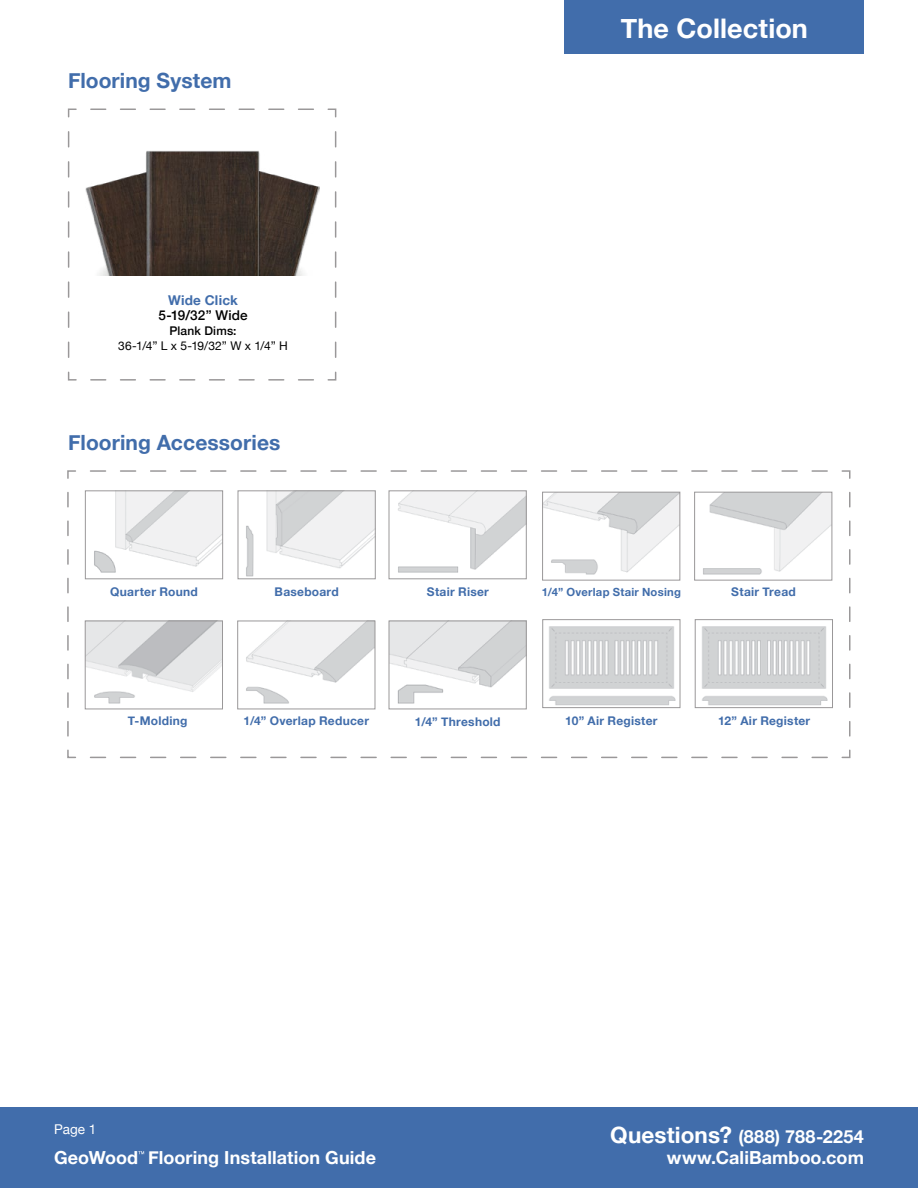
<style>
.page{position:relative;width:918px;height:1188px;background:#fff}
.page>*{position:absolute;margin:0;border:0;box-sizing:border-box;transform-origin:0 0}
.t1{font:700 27px "Helvetica Neue";letter-spacing:.005em;color:#fff}
.t2{font:700 21px "Helvetica Neue";letter-spacing:.005em;color:#416dab}
.t3{font:700 18px "Helvetica Neue";letter-spacing:.005em;color:#fff}
.t4{font:500 13.5px "Helvetica Neue";letter-spacing:.01em;color:#000}
.t5{font:700 13.5px "Helvetica Neue";letter-spacing:.015em;color:#416dab}
.t6{font:13.5px "Helvetica Neue";color:#fff}
.t7{font:700 12px "Helvetica Neue";letter-spacing:.025em;color:#416dab}
.t8{font:12px "Helvetica Neue";color:#000}
.t9{font:500 12px "Helvetica Neue";letter-spacing:.015em;color:#000}
.t10{font:700 11.25px "Helvetica Neue";letter-spacing:.025em;color:#416dab}
.s1{font-size:22.5px}
</style>
<div class="page">
<div style="left:565px;top:0;width:299px;height:54px;background:#416dab"></div>
<div style="left:0;top:1107px;width:918px;height:81px;background:#416dab"></div>
<svg style="left:138px;top:1151px;width:6px;height:3px"></svg>
<svg style="left:67px;top:108px;width:270px;height:273px"></svg>
<img style="left:86px;top:144px;width:233px;height:132px">
<svg style="left:67px;top:470px;width:784px;height:289px"></svg>
<img style="left:87px;top:493px;width:134px;height:84px">
<div style="left:85px;top:491px;width:138px;height:88px;border:1px solid #9a9899"></div>
<img style="left:240px;top:493px;width:133px;height:84px">
<div style="left:238px;top:491px;width:137px;height:88px;border:1px solid #9a9899"></div>
<img style="left:545px;top:621px;width:133px;height:85px">
<div style="left:543px;top:619px;width:137px;height:89px;border:1px solid #9a9899"></div>
<img style="left:391px;top:493px;width:133px;height:84px">
<div style="left:389px;top:491px;width:137px;height:88px;border:1px solid #9a9899"></div>
<img style="left:544px;top:494px;width:134px;height:84px">
<div style="left:542px;top:492px;width:138px;height:88px;border:1px solid #9a9899"></div>
<img style="left:697px;top:621px;width:134px;height:85px">
<div style="left:695px;top:619px;width:138px;height:89px;border:1px solid #9a9899"></div>
<img style="left:391px;top:623px;width:133px;height:84px">
<div style="left:389px;top:621px;width:137px;height:88px;border:1px solid #9a9899"></div>
<img style="left:240px;top:623px;width:133px;height:84px">
<div style="left:238px;top:621px;width:137px;height:88px;border:1px solid #9a9899"></div>
<img style="left:696px;top:494px;width:134px;height:84px">
<div style="left:694px;top:492px;width:138px;height:88px;border:1px solid #9a9899"></div>
<img style="left:87px;top:623px;width:134px;height:84px">
<div style="left:85px;top:621px;width:138px;height:88px;border:1px solid #9a9899"></div>
<h2 class="t2" style="left:68px;top:64px;width:165px">Flooring System</h2>
<h1 class="t1" style="left:621px;top:7px;width:189px">The Collection</h1>
<p class="t5" style="left:168px;top:290px;width:72px">Wide Click</p>
<p class="t4" style="left:158px;top:305px;width:91px">5-19/32” Wide</p>
<p class="t9" style="left:169px;top:321px;width:69px">Plank Dims:</p>
<p class="t8" style="left:118px;top:337px;width:171px">36-1/4” L x 5-19/32” W x 1/4” H</p>
<h2 class="t2" style="left:68px;top:426px;width:214px">Flooring Accessories</h2>
<p class="t7" style="left:110px;top:583px;width:89px">Quarter Round</p>
<p class="t7" style="left:275px;top:583px;width:66px">Baseboard</p>
<p class="t7" style="left:427px;top:583px;width:64px">Stair Riser</p>
<p class="t10" style="left:542px;top:583px;width:141px">1/4” Overlap Stair Nosing</p>
<p class="t7" style="left:731px;top:583px;width:66px">Stair Tread</p>
<p class="t7" style="left:128px;top:711px;width:61px">T-Molding</p>
<p class="t7" style="left:244px;top:711px;width:127px">1/4” Overlap Reducer</p>
<p class="t7" style="left:565px;top:711px;width:94px">10” Air Register</p>
<p class="t7" style="left:415px;top:713px;width:87px">1/4” Threshold</p>
<p class="t7" style="left:718px;top:711px;width:94px">12” Air Register</p>
<p class="t6" style="left:54px;top:1119px;width:44px">Page 1</p>
<h3 class="t3" style="left:610px;top:1122px;width:255px"><span class="s1">Questions?</span> (888) 788-2254</h3>
<h3 class="t3" style="left:54px;top:1143px;width:324px">GeoWood Flooring Installation Guide</h3>
<h3 class="t3" style="left:667px;top:1143px;width:199px">www.CaliBamboo.com</h3>
</div>
